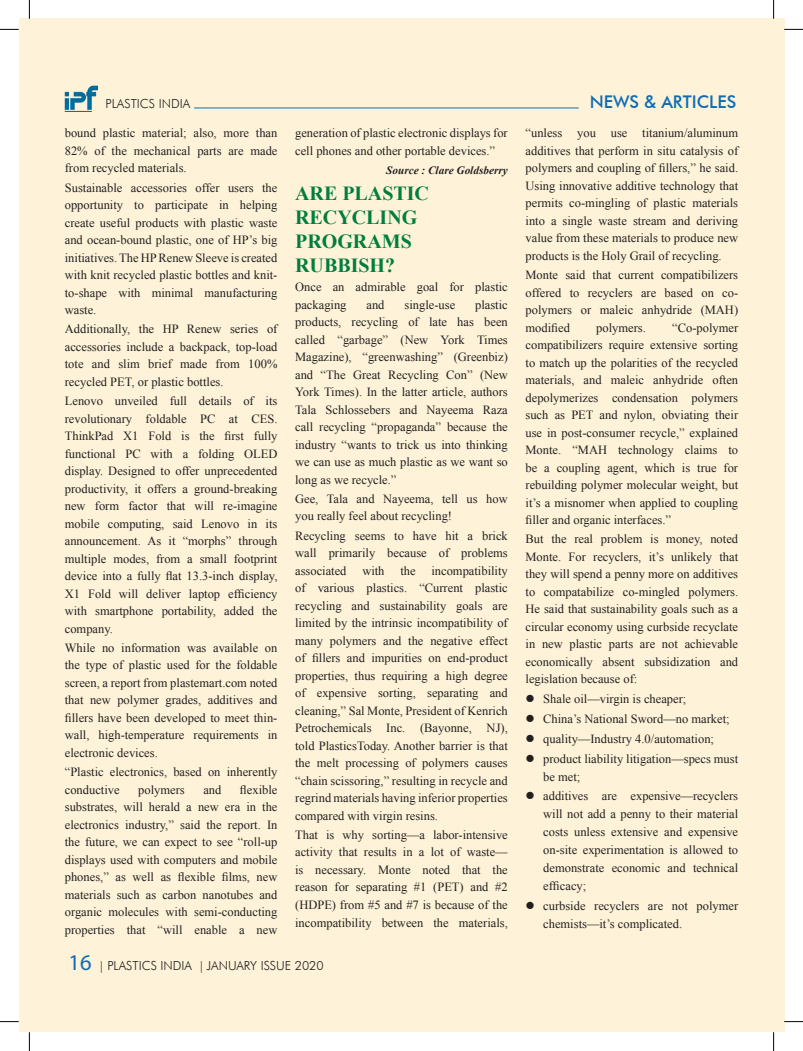
<style>
.page{position:relative;width:803px;height:1051px;background:#fff}
.page>*{position:absolute;margin:0;border:0;box-sizing:border-box;transform-origin:0 0}
.t1{font:700 20px/24px "Times New Roman";color:#007e3d}
.t2{font:500 17.5px "Futura BT";color:#0e6cb4}
.t3{font:12.5px/17.5px "Times New Roman";color:#231f20;text-align:justify}
.t4{font:300 12.5px "Futura BT";color:#231f20}
.t5{font:italic 700 11.25px "Times New Roman";color:#231f20}
.s1{font-family:"Myriad Pro";font-weight:400;font-size:22.5px;color:#0e6cb4}
.s2{font-family:"Sakkal Majalla";font-weight:400;font-size:15px}
</style>
<div class="page">
<div style="left:773px;top:19px;width:11px;height:1013px;background:#fef3d8"></div>
<div style="left:19px;top:19px;width:754px;height:1013px;background:#fef3d8"></div>
<img style="left:65px;top:86px;width:33px;height:26px">
<hr style="left:194px;top:108px;width:385px;height:1px;background:#0e6cb4">
<svg style="left:0;top:29px;width:19px;height:1px"></svg>
<svg style="left:784px;top:29px;width:19px;height:1px"></svg>
<svg style="left:0;top:1021px;width:19px;height:1px"></svg>
<svg style="left:784px;top:1021px;width:19px;height:1px"></svg>
<svg style="left:29px;top:0;width:1px;height:19px"></svg>
<svg style="left:29px;top:1032px;width:1px;height:19px"></svg>
<svg style="left:773px;top:0;width:1px;height:19px"></svg>
<svg style="left:773px;top:1032px;width:1px;height:19px"></svg>
<p class="t4" style="left:106px;top:96px;width:86px">PLASTICS INDIA</p>
<h2 class="t2" style="left:590px;top:91px;width:148px">NEWS &amp; ARTICLES</h2>
<p class="t3" style="left:65px;top:124px;width:214px">bound plastic material; also, more than 82% of the mechanical parts are made from recycled materials.</p>
<p class="t3" style="left:65px;top:178px;width:214px">Sustainable accessories offer users the opportunity to participate in helping create useful products with plastic waste and ocean-bound plastic, one of HP’s big initiatives. The HP Renew Sleeve is created with knit recycled plastic bottles and knit&shy;to-shape with minimal manufacturing waste.</p>
<p class="t3" style="left:65px;top:320px;width:214px">Additionally, the HP Renew series of accessories include a backpack, top-load tote and slim brief made from 100% recycled PET, or plastic bottles.</p>
<p class="t3" style="left:65px;top:392px;width:214px">Lenovo unveiled full details of its revolutionary foldable PC at CES.<br>ThinkPad X1 Fold is the first fully functional PC with a folding OLED display. Designed to offer unprecedented productivity, it offers a ground-breaking new form factor that will re-imagine mobile computing, said Lenovo in its announcement. As it “morphs” through multiple modes, from a small footprint device into a fully flat 13.3-inch display, X1 Fold will deliver laptop efficiency with smartphone portability, added the company.</p>
<p class="t3" style="left:65px;top:639px;width:214px">While no information was available on the type of plastic used for the foldable screen, a report from plastemart.com noted that new polymer grades, additives and fillers have been developed to meet thin&shy;wall, high-temperature requirements in electronic devices.</p>
<p class="t3" style="left:65px;top:763px;width:214px">“Plastic electronics, based on inherently conductive</p>
<p class="t3" style="left:295px;top:124px;width:214px">generation of plastic electronic displays for cell phones and other portable devices.”</p>
<p class="t5" style="left:386px;top:162px;width:123px">Source : Clare Goldsberry</p>
<h1 class="t1" style="left:295px;top:181px;width:70px">ARE PLASTIC<br>RECYCLIN</h1>
<p class="t3" style="left:525px;top:124px;width:214px">“unless you use titanium/aluminum additives that perform in situ catalysis of polymers and coupling of fillers,” he said.<br>Using innovative additive technology that permits co-mingling of plastic materials into a single waste stream and deriving value from these materials to produce new products is the Holy Grail of recycling.</p>
<p class="t3" style="left:525px;top:266px;width:214px">Monte said that current compatibilizers offered to recyclers are based on co&shy;polymers or maleic anhydride (MAH) modified</p>
<h1 class="t1" style="left:402px;top:205px;width:17px">G</h1>
<h1 class="t1" style="left:295px;top:229px;width:74px">PROGRAMS<br>RUBBIS</h1>
<h1 class="t1" style="left:370px;top:253px;width:27px">H?</h1>
<p class="t3" style="left:295px;top:278px;width:214px">Once an admirable goal for plastic packaging</p>
<p class="t3" style="left:295px;top:295px;width:214px;text-indent:180px">plastic products, recycling of late has been called “garbage” (New York Times Magazine), “greenwashing” (Greenbiz) and “The Great Recycling Con” (New York Times). In the latter article, authors Tala Schlossebers and Nayeema Raza call recycling “propaganda” because the industry “wants to trick us into thinking we can use as much plastic as we want so long as we recycle.”</p>
<p class="t3" style="left:295px;top:490px;width:214px">Gee, Tala and Nayeema, tell us how you really feel about recycling!</p>
<p class="t3" style="left:295px;top:526px;width:214px">Recycling seems to have hit a brick wall primarily because of problems associated</p>
<p class="t3" style="left:366px;top:295px;width:20px">and</p>
<p class="t3" style="left:404px;top:295px;width:52px">single-use</p>
<p class="t3" style="left:525px;top:318px;width:214px;text-indent:147px">“Co-polymer compatibilizers require extensive sorting to match up the polarities of the recycled materials, and maleic anhydride often depolymerizes condensation polymers such as PET and nylon, obviating their use in post-consumer recycle,” explained Monte. “MAH technology claims to be a coupling agent, which is true for rebuilding polymer molecular weight, but it’s a misnomer when applied to coupling filler and organic interfaces.”</p>
<p class="t3" style="left:525px;top:530px;width:214px">But the real problem is money, noted Monte. For recyclers, it’s unlikely that they will spend a penny more on additives to compatabilize co-mingled polymers.<br>He said that sustainability goals such as a circular economy using curbside recyclate in new plastic parts are not achievable economically absent subsidization and legislation because of:</p>
<p class="t3" style="left:525px;top:690px;width:162px">● Shale oil—virgin is cheaper;</p>
<p class="t3" style="left:525px;top:710px;width:206px">● China’s National Sword—no market;</p>
<p class="t3" style="left:525px;top:730px;width:190px">● quality—Industry 4.0/automation;</p>
<p class="t3" style="left:543px;top:749px;width:196px;line-height:18px;text-indent:-18px">● product liability litigation—specs must be met;</p>
<p class="t3" style="left:543px;top:787px;width:196px;line-height:18px;text-indent:-18px">● additives are expensive—recyclers will not add a penny to their material costs unless extensive and expensive on-site experimentation is allowed to demonstrate economic and technical efficacy;</p>
<p class="t3" style="left:543px;top:897px;width:196px;line-height:18px;text-indent:-18px">● curbside recyclers are not polymer chemists—it’s complicated.</p>
<p class="t3" style="left:596px;top:318px;width:51px">polymers.</p>
<p class="t3" style="left:295px;top:561px;width:214px;text-indent:136px">incompatibility of various plastics. “Current plastic recycling and sustainability goals are limited by the intrinsic incompatibility of many polymers and the negative effect of fillers and impurities on end-product properties, thus requiring a high degree of expensive sorting, separating and cleaning,” Sal Monte, President of Kenrich Petrochemicals Inc. (Bayonne, NJ), told PlasticsToday. Another barrier is that the melt processing of polymers causes “chain scissoring,” resulting in recycle and regrind materials having inferior properties compared with virgin resins.</p>
<p class="t3" style="left:295px;top:826px;width:214px">That is why sorting—a labor-intensive activity that results in a lot of waste— is necessary. Monte noted that the reason for separating #1 (PET) and #2 (HDPE) from #5 and #7 is because of the incompatibility between the materials,</p>
<p class="t3" style="left:362px;top:561px;width:24px">with</p>
<p class="t3" style="left:400px;top:561px;width:17px">the</p>
<p class="t3" style="left:65px;top:781px;width:214px;text-indent:175px">flexible substrates, will herald a new era in the electronics industry,” said the report. In the future, we can expect to see “roll-up displays used with computers and mobile phones,” as well as flexible films, new materials such as carbon nanotubes and organic molecules with semi-conducting properties that “will enable a new</p>
<p class="t3" style="left:138px;top:781px;width:48px">polymers</p>
<p class="t3" style="left:203px;top:781px;width:20px">and</p>
<p class="t4" style="left:69px;top:958px;width:257px"><span class="s1">16</span> <span class="s2">|</span> PLASTICS IN DIA <span class="s2">|</span> JANUARY ISSU E 2020</p>
</div>
